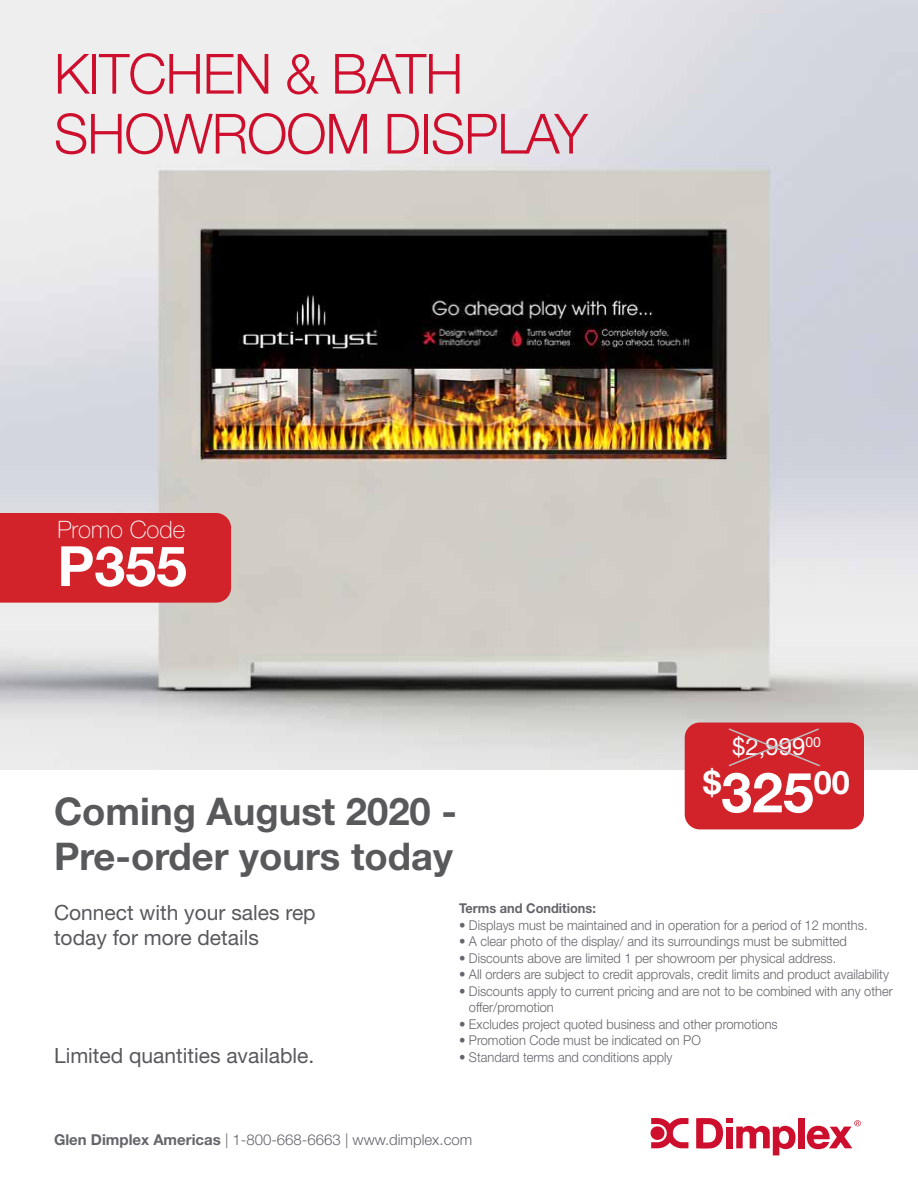
<style>
.page{position:relative;width:918px;height:1188px;background:#fff}
.page>*{position:absolute;margin:0;border:0;box-sizing:border-box;transform-origin:0 0}
.t1{font:300 55.5px/59.8px "Helvetica Neue LT Std";letter-spacing:-.02em;color:#ce0e2d}
.t2{font:700 55.5px "Helvetica Neue LT Std";color:#fff}
.t3{font:700 38.25px/45.2px "Helvetica Neue LT Std";color:#58595b}
.t4{font:700 32.4px "Helvetica Neue LT Std";color:#fff}
.t5{font:100 24px "Helvetica Neue LT Std";color:#fff}
.t6{font:24px "Helvetica Neue LT Std";color:#fff}
.t7{font:21px/25.2px "Helvetica Neue LT Std";color:#58595b}
.t8{font:300 15px "Helvetica Neue LT Std";color:#63656b}
.t9{font:300 13.5px/16.5px "Helvetica Neue LT Std";color:#63656b;scale:.95 1}
.t10{font:700 13.5px "Helvetica Neue LT Std";color:#63656b;scale:.95 1}
.s1{font-size:55.5px}
.s2{font-weight:700}
</style>
<div class="page">
<svg style="left:696px;top:1118px;width:100px;height:37px"></svg>
<div style="left:798px;top:1118px;width:7px;height:30px;background:#ce0e2d"></div>
<svg style="left:807px;top:1120px;width:54px;height:29px"></svg>
<svg style="left:650px;top:1118px;width:38px;height:30px"></svg>
<img style="left:0;top:0;width:918px;height:770px">
<div style="left:0;top:513px;width:231px;height:90px;background:#d2232a"></div>
<div style="left:685px;top:723px;width:179px;height:106px;background:#d2232a;border-radius:15px"></div>
<svg style="left:728px;top:728px;width:92px;height:39px"></svg>
<h1 class="t1" style="left:54px;top:43px;width:535px">KITCHEN &amp; BATH<br>SHOWROOM DISPLAY</h1>
<h3 class="t5" style="left:57px;top:516px;width:129px">Promo Code</h3>
<h1 class="t2" style="left:57px;top:532px;width:131px">P355</h1>
<h2 class="t3" style="left:54px;top:788px;width:405px">Coming August 2020 -<br>Pre-order yours today</h2>
<h3 class="t6" style="left:732px;top:732px;width:90px">$2,999<sup>00</sup></h3>
<h3 class="t4" style="left:703px;top:762px;width:148px">$<span class="s1">325</span>00</h3>
<h3 class="t7" style="left:54px;top:899px;width:263px">Connect with your sales rep today for more details</h3>
<h3 class="t7" style="left:54px;top:1043px;width:262px">Limited quantities available.</h3>
<p class="t10" style="left:459px;top:900px;width:146px">Terms and Conditions:</p>
<p class="t9" style="left:459px;top:917px;width:432px">• Displays must be maintained and in operation for a period of 12 months.</p>
<p class="t9" style="left:459px;top:933px;width:410px">• A clear photo of the display/ and its surroundings must be submitted</p>
<p class="t9" style="left:459px;top:950px;width:399px">• Discounts above are limited 1 per showroom per physical address.</p>
<p class="t9" style="left:459px;top:966px;width:454px">• All orders are subject to credit approvals, credit limits and product availability</p>
<p class="t9" style="left:469px;top:983px;width:448px;text-indent:-10px">• Discounts apply to current pricing and are not to be combined with any other offer/promotion</p>
<p class="t9" style="left:459px;top:1016px;width:337px">• Excludes project quoted business and other promotions</p>
<p class="t9" style="left:459px;top:1032px;width:256px">• Promotion Code must be indicated on PO</p>
<p class="t9" style="left:459px;top:1049px;width:226px">• Standard terms and conditions apply</p>
<p class="t8" style="left:54px;top:1130px;width:420px"><span class="s2">Glen Dimplex Americas</span> | 1-800-668-6663 | www.dimplex.com</p>
</div>
